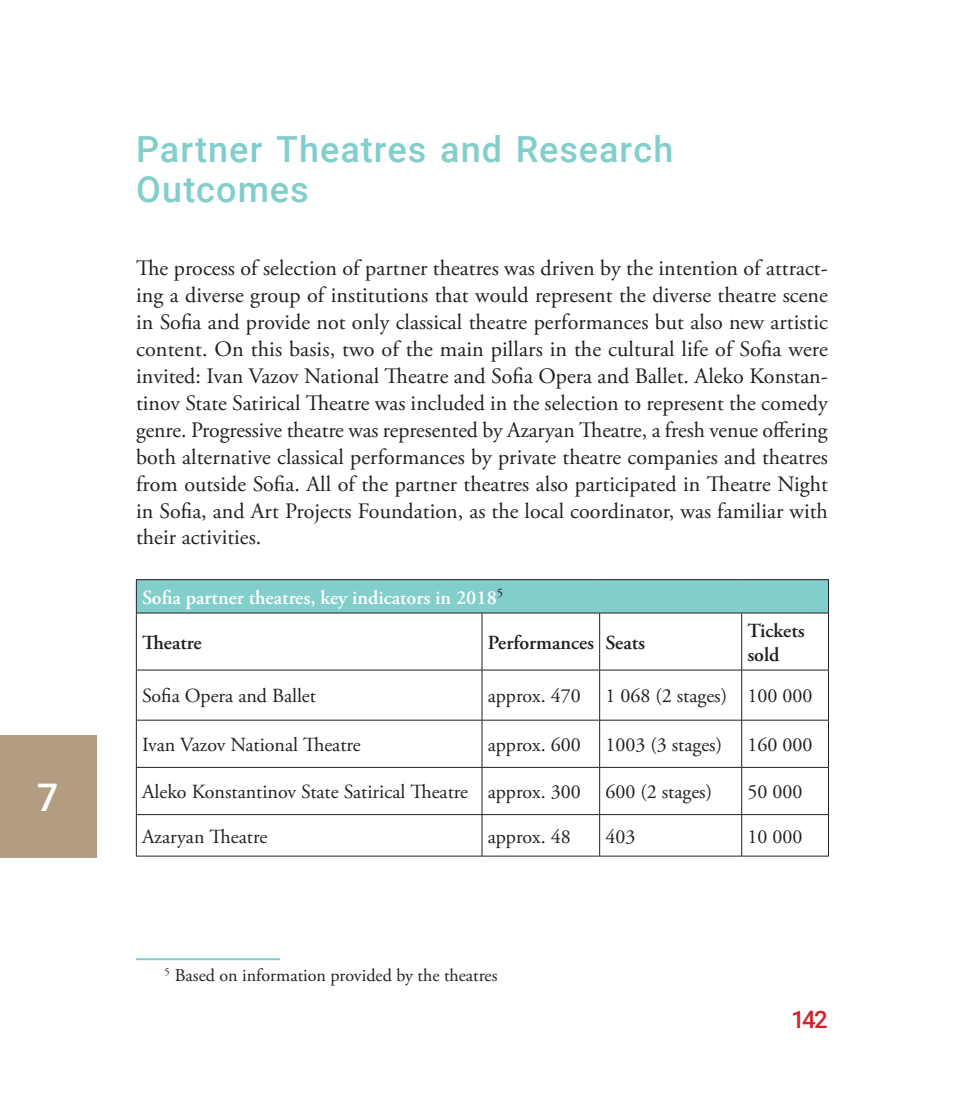
<style>
.page{position:relative;width:964px;height:1106px;background:#fff}
.page>*{position:absolute;margin:0;border:0;box-sizing:border-box;transform-origin:0 0}
.t1{font:500 38px "Roboto";color:#fff}
.nadpis2_10mm{font:500 36px/40px "Roboto";letter-spacing:.025em;color:#82ceca}
.t2{font:500 24px "Roboto";color:#d1232a}
.text_bez_odrazky{font:22px/27px "Adobe Garamond Pro";letter-spacing:.005em;color:#231f20;text-align:justify}
.tabulka_text{font:20px "Adobe Garamond Pro";color:#231f20}
.tabulka_zahlavi{font:600 20px "Adobe Garamond Pro";color:#fff}
.tabulka_text-2{font:600 20px/24px "Adobe Garamond Pro";color:#231f20}
.ppc{font:18px "Adobe Garamond Pro";color:#231f20}
</style>
<div class="page">
<div style="left:0;top:735px;width:96px;height:122px;background:#b39d82"></div>
<div style="left:136px;top:579px;width:692px;height:34px;background:#82ceca"></div>
<svg style="left:137px;top:613px;width:691px;height:242px"></svg>
<hr style="left:482px;top:613px;width:1px;height:57px;background:#231f20">
<hr style="left:599px;top:613px;width:1px;height:57px;background:#231f20">
<hr style="left:741px;top:613px;width:1px;height:57px;background:#231f20">
<hr style="left:136px;top:669px;width:346px;height:1px;background:#231f20">
<hr style="left:482px;top:669px;width:118px;height:1px;background:#231f20">
<hr style="left:482px;top:670px;width:1px;height:50px;background:#231f20">
<hr style="left:600px;top:669px;width:142px;height:1px;background:#231f20">
<hr style="left:599px;top:670px;width:1px;height:50px;background:#231f20">
<hr style="left:742px;top:669px;width:87px;height:1px;background:#231f20">
<hr style="left:741px;top:670px;width:1px;height:50px;background:#231f20">
<hr style="left:136px;top:720px;width:346px;height:1px;background:#231f20">
<hr style="left:482px;top:720px;width:118px;height:1px;background:#231f20">
<hr style="left:482px;top:720px;width:1px;height:47px;background:#231f20">
<hr style="left:600px;top:720px;width:142px;height:1px;background:#231f20">
<hr style="left:599px;top:720px;width:1px;height:47px;background:#231f20">
<hr style="left:742px;top:720px;width:87px;height:1px;background:#231f20">
<hr style="left:741px;top:720px;width:1px;height:47px;background:#231f20">
<hr style="left:136px;top:767px;width:346px;height:1px;background:#231f20">
<hr style="left:482px;top:767px;width:118px;height:1px;background:#231f20">
<hr style="left:482px;top:767px;width:1px;height:47px;background:#231f20">
<hr style="left:600px;top:767px;width:142px;height:1px;background:#231f20">
<hr style="left:599px;top:767px;width:1px;height:47px;background:#231f20">
<hr style="left:742px;top:767px;width:87px;height:1px;background:#231f20">
<hr style="left:741px;top:767px;width:1px;height:47px;background:#231f20">
<hr style="left:136px;top:814px;width:346px;height:1px;background:#231f20">
<hr style="left:482px;top:814px;width:118px;height:1px;background:#231f20">
<hr style="left:482px;top:815px;width:1px;height:41px;background:#231f20">
<hr style="left:600px;top:814px;width:142px;height:1px;background:#231f20">
<hr style="left:599px;top:815px;width:1px;height:41px;background:#231f20">
<hr style="left:742px;top:814px;width:87px;height:1px;background:#231f20">
<hr style="left:741px;top:815px;width:1px;height:41px;background:#231f20">
<hr style="left:136px;top:613px;width:1px;height:57px;background:#231f20">
<hr style="left:828px;top:613px;width:1px;height:57px;background:#231f20">
<hr style="left:136px;top:670px;width:1px;height:50px;background:#231f20">
<hr style="left:828px;top:670px;width:1px;height:50px;background:#231f20">
<hr style="left:136px;top:720px;width:1px;height:47px;background:#231f20">
<hr style="left:828px;top:720px;width:1px;height:47px;background:#231f20">
<hr style="left:136px;top:767px;width:1px;height:47px;background:#231f20">
<hr style="left:828px;top:767px;width:1px;height:47px;background:#231f20">
<hr style="left:136px;top:815px;width:1px;height:41px;background:#231f20">
<hr style="left:828px;top:815px;width:1px;height:41px;background:#231f20">
<hr style="left:136px;top:855px;width:346px;height:1px;background:#231f20">
<hr style="left:482px;top:855px;width:118px;height:1px;background:#231f20">
<hr style="left:600px;top:855px;width:142px;height:1px;background:#231f20">
<hr style="left:742px;top:855px;width:87px;height:1px;background:#231f20">
<hr style="left:136px;top:579px;width:346px;height:1px;background:#231f20">
<hr style="left:136px;top:580px;width:1px;height:33px;background:#231f20">
<hr style="left:482px;top:579px;width:118px;height:1px;background:#231f20">
<hr style="left:600px;top:579px;width:142px;height:1px;background:#231f20">
<hr style="left:742px;top:579px;width:87px;height:1px;background:#231f20">
<hr style="left:828px;top:580px;width:1px;height:33px;background:#231f20">
<hr style="left:136px;top:612px;width:346px;height:1px;background:#231f20">
<hr style="left:482px;top:612px;width:118px;height:1px;background:#231f20">
<hr style="left:600px;top:612px;width:142px;height:1px;background:#231f20">
<hr style="left:742px;top:612px;width:87px;height:1px;background:#231f20">
<hr style="left:136px;top:958px;width:144px;height:2px;background:#82ceca">
<h1 class="t1" style="left:37px;top:770px;width:23px">7</h1>
<p class="nadpis2_10mm" style="left:136px;top:127px;width:539px">Partner Theatres and Research<br>Outcomes</p>
<p class="text_bez_odrazky" style="left:136px;top:255px;width:693px">The process of selection of partner theatres was driven by the intention of attract&shy;ing a diverse group of institutions that would represent the diverse theatre scene in Sofia and provide not only classical theatre performances but also new artistic content. On this basis, two of the main pillars in the cultural life of Sofia were invited: Ivan Vazov National Theatre and Sofia Opera and Ballet. Aleko Konstan&shy;tinov State Satirical Theatre was included in the selection to represent the comedy genre. Progressive theatre was represented by Azaryan Theatre, a fresh venue offering both alternative classical performances by private theatre companies and theatres from outside Sofia. All of the partner theatres also participated in Theatre Night in Sofia, and Art Projects Foundation, as the local coordinator, was familiar with their activities.</p>
<p class="tabulka_zahlavi" style="left:142px;top:586px;width:363px">Sofia partner theatres, key indicators in 2018<sup>5</sup></p>
<p class="tabulka_text-2" style="left:142px;top:630px;width:61px">Theatre</p>
<p class="tabulka_text-2" style="left:488px;top:630px;width:108px">Performances</p>
<p class="tabulka_text-2" style="left:605px;top:630px;width:41px">Seats</p>
<p class="tabulka_text-2" style="left:747px;top:618px;width:59px">Tickets sold</p>
<p class="tabulka_text" style="left:142px;top:684px;width:175px">Sofia Opera and Ballet</p>
<p class="tabulka_text" style="left:488px;top:684px;width:95px">approx. 470</p>
<p class="tabulka_text" style="left:605px;top:684px;width:123px">1 068 (2 stages)</p>
<p class="tabulka_text" style="left:747px;top:684px;width:66px">100 000</p>
<p class="tabulka_text" style="left:142px;top:732px;width:220px">Ivan Vazov National Theatre</p>
<p class="tabulka_text" style="left:488px;top:732px;width:95px">approx. 600</p>
<p class="tabulka_text" style="left:605px;top:732px;width:118px">1003 (3 stages)</p>
<p class="tabulka_text" style="left:747px;top:732px;width:66px">160 000</p>
<p class="tabulka_text" style="left:142px;top:780px;width:328px">Aleko Konstantinov State Satirical Theatre</p>
<p class="tabulka_text" style="left:488px;top:780px;width:95px">approx. 300</p>
<p class="tabulka_text" style="left:605px;top:780px;width:108px">600 (2 stages)</p>
<p class="tabulka_text" style="left:747px;top:780px;width:56px">50 000</p>
<p class="tabulka_text" style="left:142px;top:824px;width:127px">Azaryan Theatre</p>
<p class="tabulka_text" style="left:488px;top:824px;width:85px">approx. 48</p>
<p class="tabulka_text" style="left:605px;top:824px;width:31px">403</p>
<p class="tabulka_text" style="left:747px;top:824px;width:56px">10 000</p>
<p class="ppc" style="left:164px;top:964px;width:335px"><sup>5</sup> Based on information provided by the theatres</p>
<p class="t2" style="left:791px;top:1002px;width:38px">142</p>
</div>
